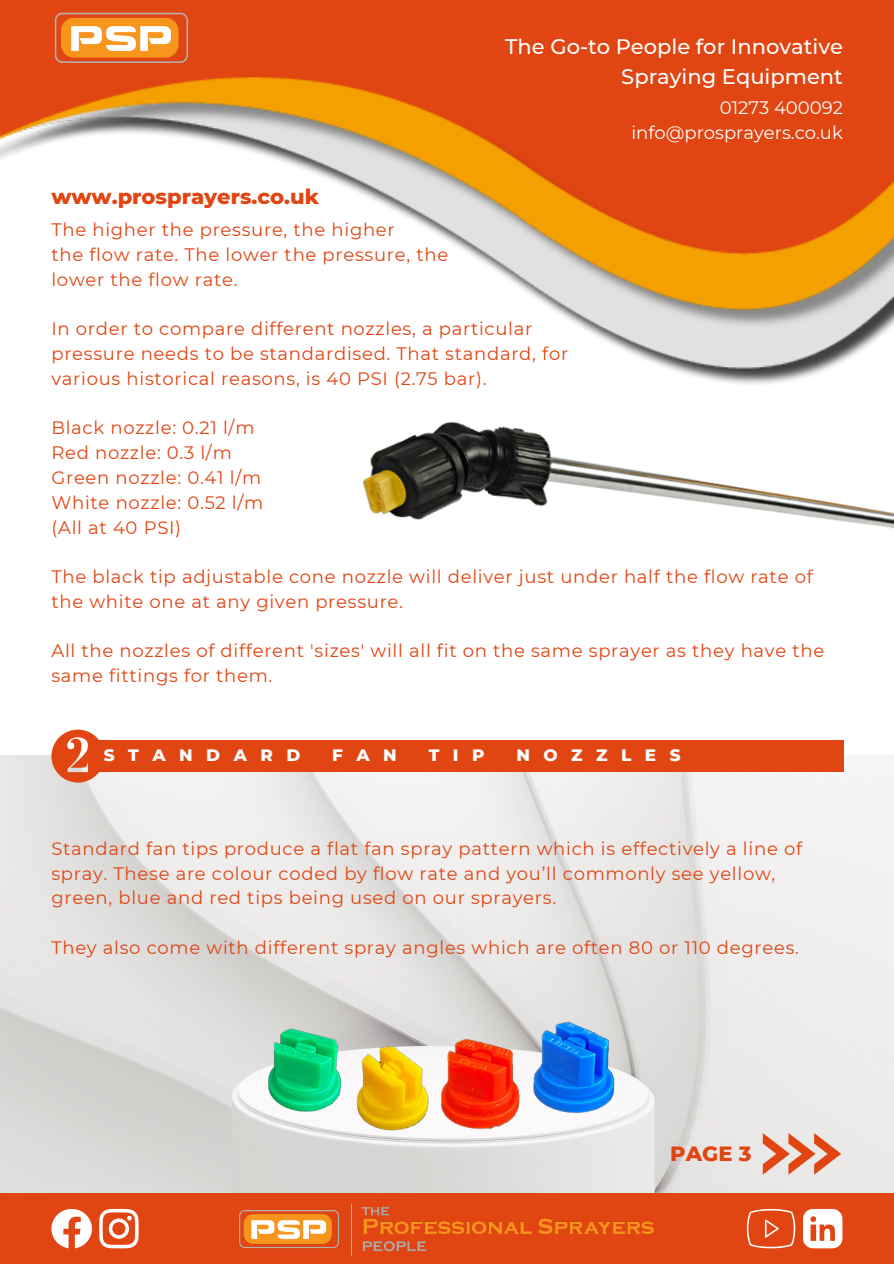
<style>
.page{position:relative;width:894px;height:1264px;background:#fff}
.page>*{position:absolute;margin:0;border:0;box-sizing:border-box;transform-origin:0 0}
.t1{font:500 21px/29.2px "Montserrat";color:#fff;text-align:right}
.t2{font:800 21px "Montserrat";color:#e04512}
.t3{font:18px/24.8px "Montserrat";letter-spacing:.04em;color:#e04512}
.t4{font:18px "Montserrat";color:#fff}
.t5{font:800 16.8px "Montserrat";letter-spacing:.8em;color:#fff}
</style>
<div class="page">
<img style="left:0;top:0;width:893px;height:203px">
<img style="left:51px;top:0;width:142px;height:79px">
<div style="left:0;top:1193px;width:893px;height:70px;background:#e04512"></div>
<svg style="left:51px;top:1208px;width:41px;height:40px"></svg>
<svg style="left:803px;top:1208px;width:39px;height:40px"></svg>
<svg style="left:746px;top:1208px;width:49px;height:40px"></svg>
<svg style="left:99px;top:1208px;width:40px;height:40px"></svg>
<img style="left:0;top:755px;width:893px;height:437px">
<img style="left:226px;top:1189px;width:442px;height:68px">
<svg style="left:51px;top:729px;width:53px;height:53px"></svg>
<div style="left:88px;top:740px;width:755px;height:32px;background:#e04512"></div>
<svg style="left:762px;top:1132px;width:78px;height:42px;background:#e5a994"></svg>
<img style="left:264px;top:947px;width:81px;height:310px">
<img style="left:353px;top:827px;width:80px;height:430px">
<img style="left:433px;top:827px;width:88px;height:430px">
<img style="left:531px;top:906px;width:90px;height:351px">
<img style="left:193px;top:203px;width:700px;height:624px">
<p class="t1" style="left:505px;top:32px;width:339px">The Go-to People for Innovative<br>Spraying Equipment</p>
<p class="t2" style="left:51px;top:184px;width:269px">www.prosprayers.co.uk</p>
<p class="t4" style="left:719px;top:97px;width:125px">01273 400092</p>
<p class="t4" style="left:631px;top:121px;width:213px">info@prosprayers.co.uk</p>
<p class="t3" style="left:51px;top:217px;width:345px">The higher the pressure, the higher</p>
<p class="t3" style="left:51px;top:242px;width:398px">the flow rate. The lower the pressure, the</p>
<p class="t3" style="left:51px;top:267px;width:187px">lower the flow rate.</p>
<p class="t3" style="left:51px;top:316px;width:482px">In order to compare different nozzles, a particular</p>
<p class="t3" style="left:51px;top:341px;width:518px">pressure needs to be standardised. That standard, for</p>
<p class="t3" style="left:51px;top:366px;width:436px">various historical reasons, is 40 PSI (2.75 bar).</p>
<p class="t3" style="left:51px;top:415px;width:204px">Black nozzle: 0.21 l/m</p>
<p class="t3" style="left:51px;top:440px;width:182px">Red nozzle: 0.3 l/m</p>
<p class="t3" style="left:51px;top:465px;width:211px">Green nozzle: 0.41 l/m</p>
<p class="t3" style="left:51px;top:490px;width:213px">White nozzle: 0.52 l/m</p>
<p class="t3" style="left:51px;top:514px;width:131px">(All at 40 PSI)</p>
<p class="t3" style="left:51px;top:564px;width:762px">The black tip adjustable cone nozzle will deliver just under half the flow rate of the white one at any given pressure.</p>
<p class="t3" style="left:51px;top:638px;width:774px">All the nozzles of different 'sizes' will all fit on the same sprayer as they have the same fittings for them.</p>
<p class="t5" style="left:104px;top:744px;width:198px">STANDARD</p>
<p class="t5" style="left:332px;top:744px;width:66px">FAN</p>
<p class="t5" style="left:428px;top:744px;width:57px">TIP</p>
<p class="t5" style="left:516px;top:744px;width:166px">NOZZLES</p>
<p class="t3" style="left:51px;top:836px;width:752px">Standard fan tips produce a flat fan spray pattern which is effectively a line of spray. These are colour coded by flow rate and you’ll commonly see yellow, green, blue and red tips being used on our sprayers.</p>
<p class="t3" style="left:51px;top:935px;width:748px">They also come with different spray angles which are often 80 or 110 degrees.</p>
<p class="t2" style="left:670px;top:1140px;width:83px">PAGE 3</p>
</div>
